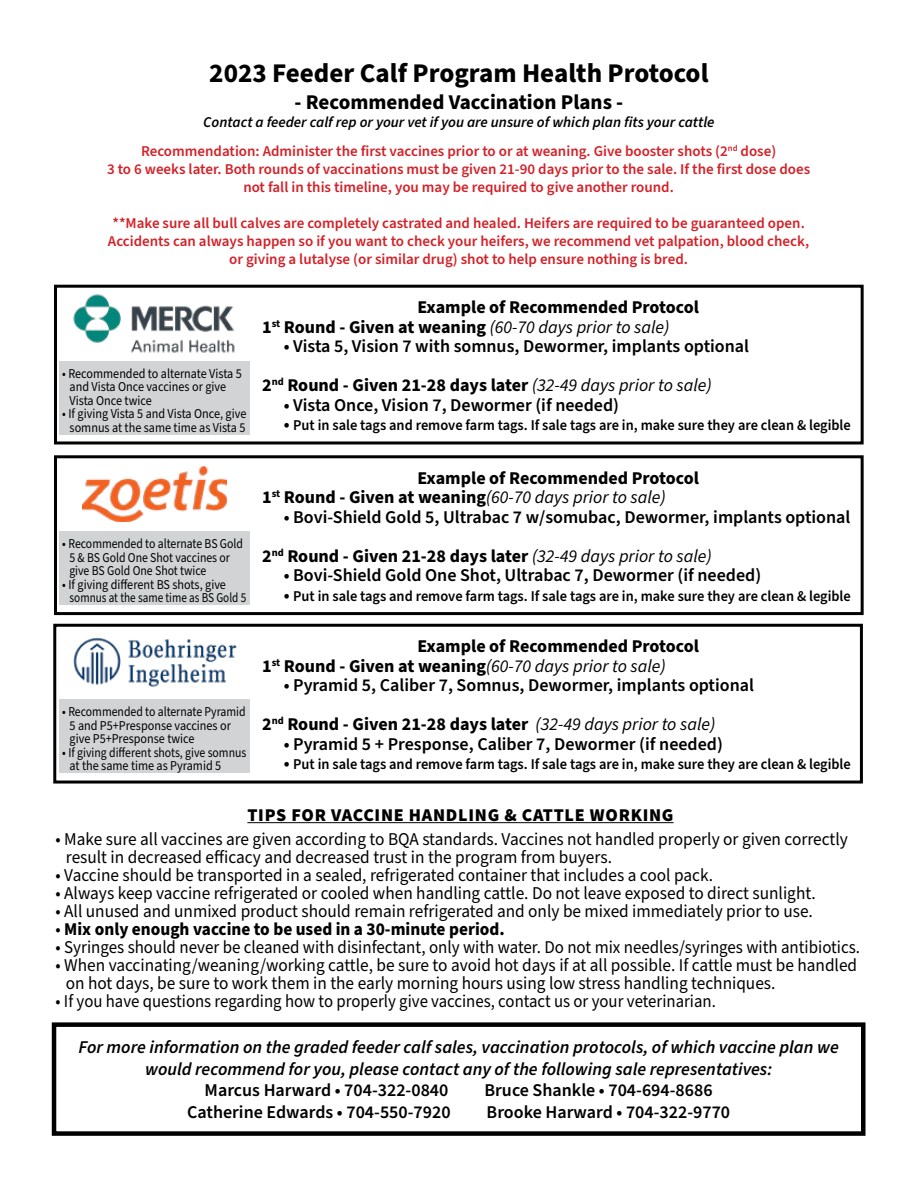
<style>
.page{position:relative;width:918px;height:1188px;background:#fff}
.page>*{position:absolute;margin:0;border:0;box-sizing:border-box;transform-origin:0 0}
.t1{font:700 27px "Source Sans Pro";color:#000}
.t2{font:700 21px "Source Sans Pro";color:#000}
.t3{font:18px/18px "Source Sans Pro";color:#000;scale:.96 1}
.t4{font:600 18px/39px "Source Sans Pro";color:#000}
.t5{font:700 18px/19.5px "Source Sans Pro";color:#000}
.t6{font:italic 600 18px/21.6px "Source Sans Pro";color:#000;text-align:center}
.t7{font:18px "Source Sans Pro";color:#000;scale:.93 1}
.t8{font:700 18px "Source Sans Pro";color:#000;scale:.96 1}
.t9{font:900 18px "Source Sans Pro";letter-spacing:.04em;color:#000}
.t10{font:600 15px/18px "Source Sans Pro";color:#d2232a;text-align:center}
.t11{font:600 15px "Source Sans Pro";color:#000;scale:.96 1}
.t12{font:italic 600 15px "Source Sans Pro";color:#000}
.t13{font:13.5px/13.5px "Source Sans Pro";color:#000;scale:.9 1}
.s1{font-weight:400;font-style:italic}
.s2{font-weight:700}
.s3{font-size:18px}
.s4{font-weight:400}
</style>
<div class="page">
<div style="left:52px;top:1022px;width:814px;height:114px;border:4px solid #000"></div>
<hr style="left:247px;top:822px;width:427px;height:1px;background:#000">
<div style="left:54px;top:285px;width:810px;height:159px;border:3px solid #000"></div>
<div style="left:59px;top:361px;width:191px;height:74px;background:#d1d3d4"></div>
<img style="left:73px;top:294px;width:162px;height:59px">
<div style="left:54px;top:455px;width:810px;height:160px;border:3px solid #000"></div>
<div style="left:59px;top:531px;width:191px;height:74px;background:#d1d3d4"></div>
<img style="left:82px;top:467px;width:145px;height:55px">
<div style="left:59px;top:700px;width:191px;height:73px;background:#d1d3d4"></div>
<div style="left:53px;top:624px;width:810px;height:160px;border:3px solid #000"></div>
<img style="left:73px;top:638px;width:164px;height:49px">
<h1 class="t1" style="left:209px;top:54px;width:501px">2023 Feeder Calf Program Health Protocol</h1>
<p class="t2" style="left:295px;top:87px;width:330px">- Recommended Vaccination Plans -</p>
<p class="t12" style="left:203px;top:112px;width:513px">Contact a feeder calf rep or your vet if you are unsure of which plan fits your cattle</p>
<p class="t10" style="left:107px;top:143px;width:705px">Recommendation: Administer the first vaccines prior to or at weaning. Give booster shots (2<sup>nd</sup> dose)<br>3 to 6 weeks later. Both rounds of vaccinations must be given 21-90 days prior to the sale. If the first dose does not fall in this timeline, you may be required to give another round.</p>
<p class="t10" style="left:108px;top:215px;width:703px">**Make sure all bull calves are completely castrated and healed. Heifers are required to be guaranteed open.<br>Accidents can always happen so if you want to check your heifers, we recommend vet palpation, blood check, or giving a lutalyse (or similar drug) shot to help ensure nothing is bred.</p>
<p class="t13" style="left:70px;top:367px;width:193px;text-indent:-7px">• Recommended to alternate Vista 5 and Vista Once vaccines or give<br>Vista Once twice</p>
<p class="t13" style="left:62px;top:407px;width:206px;text-align:center">• If giving Vista 5 and Vista Once, give somnus at the same time as Vista 5</p>
<p class="t13" style="left:69px;top:537px;width:195px;text-indent:-7px">• Recommended to alternate BS Gold<br>5 &amp; BS Gold One Shot vaccines or give BS Gold One Shot twice</p>
<p class="t13" style="left:70px;top:578px;width:198px;text-indent:-7px">• If giving different BS shots, give somnus at the same time as BS Gold 5</p>
<p class="t13" style="left:70px;top:706px;width:197px;text-indent:-7px">• Recommended to alternate Pyramid<br>5 and P5+Presponse vaccines or give P5+Presponse twice</p>
<p class="t13" style="left:70px;top:746px;width:198px;text-indent:-7px">• If giving different shots, give somnus at the same time as Pyramid 5</p>
<p class="t5" style="left:262px;top:298px;width:438px;text-indent:155px">Example of Recommended Protocol<br>1<sup>st</sup> Round - Given at weaning <span class="s1">(60-70 days prior to sale)</span></p>
<p class="t4" style="left:262px;top:327px;width:488px;text-indent:22px">• Vista 5, Vision 7 with somnus, Dewormer, implants optional<br><span class="s2">2</span><sup>nd</sup> <span class="s2">Round - Given 21-28 days later</span> <span class="s1">(32-49 days prior to sale)</span></p>
<p class="t4" style="left:284px;top:386px;width:337px">• Vista Once, Vision 7, Dewormer (if needed)</p>
<p class="t11" style="left:284px;top:415px;width:592px"><span class="s3">•</span> Put in sale tags and remove farm tags. If sale tags are in, make sure they are clean &amp; legible</p>
<p class="t5" style="left:262px;top:468px;width:438px;text-indent:155px">Example of Recommended Protocol<br>1<sup>st</sup> Round - Given at weaning<span class="s1">(60-70 days prior to sale)</span></p>
<p class="t4" style="left:262px;top:498px;width:590px;text-indent:22px">• Bovi-Shield Gold 5, Ultrabac 7 w/somubac, Dewormer, implants optional<br><span class="s2">2</span><sup>nd</sup> <span class="s2">Round - Given 21-28 days later</span> <span class="s1">(32-49 days prior to sale)</span></p>
<p class="t4" style="left:284px;top:556px;width:479px">• Bovi-Shield Gold One Shot, Ultrabac 7, Dewormer (if needed)</p>
<p class="t11" style="left:284px;top:586px;width:592px"><span class="s3">•</span> Put in sale tags and remove farm tags. If sale tags are in, make sure they are clean &amp; legible</p>
<p class="t5" style="left:262px;top:637px;width:438px;text-indent:155px">Example of Recommended Protocol<br>1<sup>st</sup> Round - Given at weaning<span class="s1">(60-70 days prior to sale)</span></p>
<p class="t4" style="left:262px;top:666px;width:493px;text-indent:22px">• Pyramid 5, Caliber 7, Somnus, Dewormer, implants optional<br><span class="s2">2</span><sup>nd</sup> <span class="s2">Round - Given 21-28 days later</span> <span class="s1">(32-49 days prior to sale)</span></p>
<p class="t4" style="left:284px;top:725px;width:441px">• Pyramid 5 + Presponse, Caliber 7, Dewormer (if needed)</p>
<p class="t11" style="left:284px;top:754px;width:592px"><span class="s3">•</span> Put in sale tags and remove farm tags. If sale tags are in, make sure they are clean &amp; legible</p>
<p class="t9" style="left:247px;top:803px;width:428px">TIPS FOR VACCINE HANDLING &amp; CATTLE WORKING</p>
<p class="t3" style="left:66px;top:830px;width:816px;text-indent:-10px">• Make sure all vaccines are given according to BQA standards. Vaccines not handled properly or given correctly result in decreased efficacy and decreased trust in the program from buyers.</p>
<p class="t3" style="left:56px;top:866px;width:687px">• Vaccine should be transported in a sealed, refrigerated container that includes a cool pack.</p>
<p class="t3" style="left:56px;top:884px;width:793px">• Always keep vaccine refrigerated or cooled when handling cattle. Do not leave exposed to direct sunlight.</p>
<p class="t3" style="left:56px;top:902px;width:790px">• All unused and unmixed product should remain refrigerated and only be mixed immediately prior to use.</p>
<p class="t8" style="left:56px;top:917px;width:469px"><span class="s4">•</span> Mix only enough vaccine to be used in a 30-minute period.</p>
<p class="t3" style="left:56px;top:938px;width:840px">• Syringes should never be cleaned with disinfectant, only with water. Do not mix needles/syringes with antibiotics.</p>
<p class="t3" style="left:66px;top:956px;width:826px;text-indent:-10px">• When vaccinating/weaning/working cattle, be sure to avoid hot days if at all possible. If cattle must be handled on hot days, be sure to work them in the early morning hours using low stress handling techniques.</p>
<p class="t7" style="left:56px;top:989px;width:712px">• If you have questions regarding how to properly give vaccines, contact us or your veterinarian.</p>
<p class="t6" style="left:78px;top:1037px;width:762px">For more information on the graded feeder calf sales, vaccination protocols, of which vaccine plan we would recommend for you, please contact any of the following sale representatives:</p>
<p class="t4" style="left:205px;top:1071px;width:245px">Marcus Harward • 704-322-0840</p>
<p class="t4" style="left:484px;top:1071px;width:230px">Bruce Shankle • 704-694-8686</p>
<p class="t4" style="left:187px;top:1093px;width:265px">Catherine Edwards • 704-550-7920</p>
<p class="t4" style="left:487px;top:1093px;width:245px">Brooke Harward • 704-322-9770</p>
</div>
